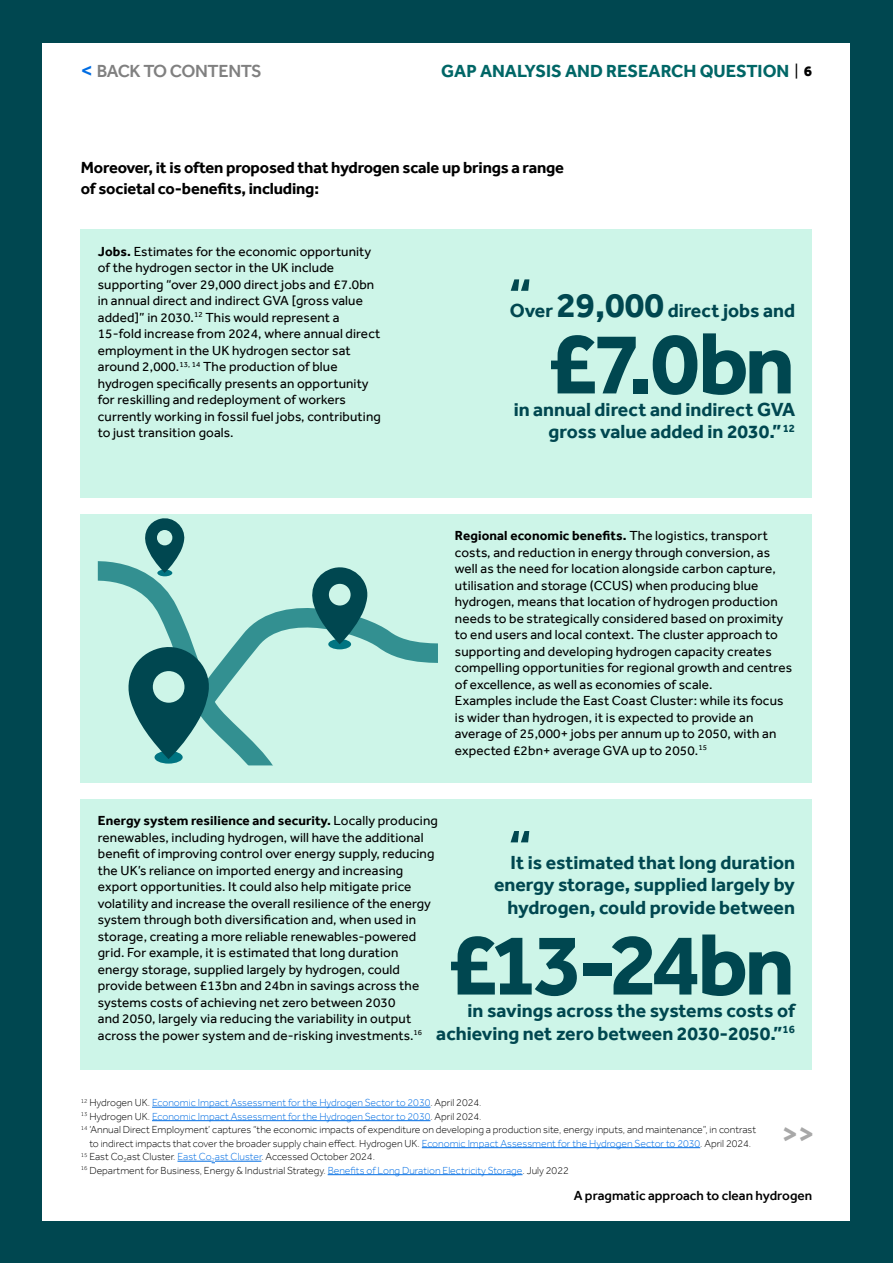
<style>
.page{position:relative;width:893px;height:1263px;background:#004750}
.page>*{position:absolute;margin:0;border:0;box-sizing:border-box;transform-origin:0 0}
.t1{font:700 90px "Effra";letter-spacing:-.045em;color:#004750}
.t2{font:500 54px "Effra";color:#004750}
.t3{font:700 30px "Effra";color:#a8a8a8}
.t4{font:700 19.5px/22.5px "Effra";color:#004750;text-align:right}
.t5{font:700 18px "Effra";color:#066}
.t6{font:500 18px "Effra";letter-spacing:-.02em;color:#808080}
.t7{font:700 16.5px/21px "Effra";letter-spacing:-.01em;color:#000}
.t8{font:13.5px/16.5px "Effra";letter-spacing:.01em;color:#000}
.t9{font:500 13.5px "Effra";color:#000}
.t10{font:300 10.5px "Effra";color:#000}
.t11{font:300 10.5px "Effra";color:#006de3}
.s1{font-family:"Arial";font-weight:700;font-style:italic;color:#006de3}
.s2{font-weight:400;font-size:15px;color:#000}
.s3{font-weight:800;font-size:15px;color:#000}
.s4{font-weight:700}
.s5{font-size:36px}
.s6{color:#000}
.s7{color:#006de3}
</style>
<div class="page">
<div style="left:43px;top:43px;width:807px;height:1177px;background:#fff"></div>
<div style="left:81px;top:230px;width:731px;height:268px;background:#cdf5e8"></div>
<div style="left:81px;top:514px;width:731px;height:268px;background:#cdf5e8"></div>
<div style="left:81px;top:799px;width:731px;height:271px;background:#cdf5e8"></div>
<hr style="left:152px;top:1107px;width:278px;height:1px;background:#006de3">
<hr style="left:152px;top:1120px;width:278px;height:1px;background:#006de3">
<hr style="left:422px;top:1147px;width:278px;height:1px;background:#006de3">
<hr style="left:177px;top:1161px;width:35px;height:1px;background:#006de3">
<hr style="left:215px;top:1161px;width:46px;height:1px;background:#006de3">
<hr style="left:328px;top:1174px;width:194px;height:1px;background:#006de3">
<svg style="left:98px;top:561px;width:175px;height:204px"></svg>
<div style="left:155px;top:751px;width:28px;height:13px;background:#007481;border-radius:50%"></div>
<svg style="left:123px;top:518px;width:315px;height:241px"></svg>
<h3 class="t6" style="left:81px;top:60px;width:183px"><span class="s1">&lt;</span> BACK TO CONTENTS</h3>
<h3 class="t5" style="left:441px;top:61px;width:372px">GAP ANALYSIS AND RESEARCH QUESTION <span class="s2">|</span> <span class="s3">6</span></h3>
<p class="t7" style="left:81px;top:156px;width:485px">Moreover, it is often proposed that hydrogen scale up brings a range of societal co-benefits, including:</p>
<p class="t8" style="left:98px;top:243px;width:285px"><span class="s4">Jobs.</span> Estimates for the economic opportunity of the hydrogen sector in the UK include supporting “over 29,000 direct jobs and £7.0bn in annual direct and indirect GVA [gross value added]” in 2030.<sup>12</sup> This would represent a 15-fold increase from 2024, where annual direct employment in the UK hydrogen sector sat around 2,000.<sup>13,</sup> <sup>14</sup> The production of blue hydrogen specifically presents an opportunity for reskilling and redeployment of workers currently working in fossil fuel jobs, contributing to just transition goals.</p>
<h2 class="t2" style="left:508px;top:265px;width:26px">“</h2>
<h3 class="t4" style="left:510px;top:299px;width:287px">Over <span class="s5">29,000</span> direct jobs and</h3>
<h1 class="t1" style="left:548px;top:310px;width:249px">£7.0bn</h1>
<h3 class="t4" style="left:549px;top:420px;width:248px">gross value added in 2030.” <sup>12</sup></h3>
<h3 class="t4" style="left:514px;top:398px;width:283px">in annual direct and indirect GVA</h3>
<p class="t8" style="left:455px;top:527px;width:339px"><span class="s4">Regional economic benefits.</span> The logistics, transport costs, and reduction in energy through conversion, as well as the need for location alongside carbon capture, utilisation and storage (CCUS) when producing blue hydrogen, means that location of hydrogen production needs to be strategically considered based on proximity to end users and local context. The cluster approach to supporting and developing hydrogen capacity creates compelling opportunities for regional growth and centres of excellence, as well as economies of scale.<br>Examples include the East Coast Cluster: while its focus is wider than hydrogen, it is expected to provide an average of 25,000+ jobs per annum up to 2050, with an expected £2bn+ average GVA up to 2050.<sup>15</sup></p>
<p class="t8" style="left:98px;top:812px;width:342px"><span class="s4">Energy system resilience and security.</span> Locally producing renewables, including hydrogen, will have the additional benefit of improving control over energy supply, reducing the UK’s reliance on imported energy and increasing export opportunities. It could also help mitigate price volatility and increase the overall resilience of the energy system through both diversification and, when used in storage, creating a more reliable renewables-powered grid. For example, it is estimated that long duration energy storage, supplied largely by hydrogen, could provide between £13bn and 24bn in savings across the systems costs of achieving net zero between 2030<br>and 2050, largely via reducing the variability in output across the power system and de-risking investments.<sup>16</sup></p>
<h2 class="t2" style="left:508px;top:817px;width:26px">“</h2>
<h3 class="t4" style="left:494px;top:850px;width:302px">It is estimated that long duration energy storage, supplied largely by hydrogen, could provide between</h3>
<h1 class="t1" style="left:448px;top:911px;width:349px">£13-24bn</h1>
<h3 class="t4" style="left:436px;top:999px;width:360px">in savings across the systems costs of achieving net zero between 2030-2050.”<sup>16</sup></h3>
<p class="t11" style="left:81px;top:1096px;width:402px"><sup>12</sup> <span class="s6">Hydrogen UK.</span> Economic Impact Assessment for the Hydrogen Sector to 2030<span class="s6">. April 2024.</span></p>
<p class="t11" style="left:81px;top:1110px;width:402px"><sup>13</sup> <span class="s6">Hydrogen UK.</span> Economic Impact Assessment for the Hydrogen Sector to 2030<span class="s6">. April 2024.</span></p>
<p class="t10" style="left:81px;top:1123px;width:677px"><sup>14</sup> ‘Annual Direct Employment’ captures “the economic impacts of expenditure on developing a production site, energy inputs, and maintenance”, in contrast</p>
<p class="t10" style="left:89px;top:1137px;width:663px">to indirect impacts that cover the broader supply chain effect. Hydrogen UK. <span class="s7">Economic Impact Assessment for the Hydrogen Sector to 2030</span>. April 2024.</p>
<p class="t10" style="left:81px;top:1150px;width:296px"><sup>15</sup> East Co<sub>2</sub>ast Cluster. <span class="s7">East Co</span><sub>2</sub><span class="s7">ast Cluster</span>. Accessed October 2024.</p>
<p class="t10" style="left:81px;top:1164px;width:489px"><sup>16</sup> Department for Business, Energy &amp; Industrial Strategy. <span class="s7">Benefits of Long Duration Electricity Storage</span>. July 2022</p>
<h3 class="t3" style="left:781px;top:1116px;width:34px">&gt;&gt;</h3>
<p class="t9" style="left:574px;top:1188px;width:240px">A pragmatic approach to clean hydrogen</p>
</div>
